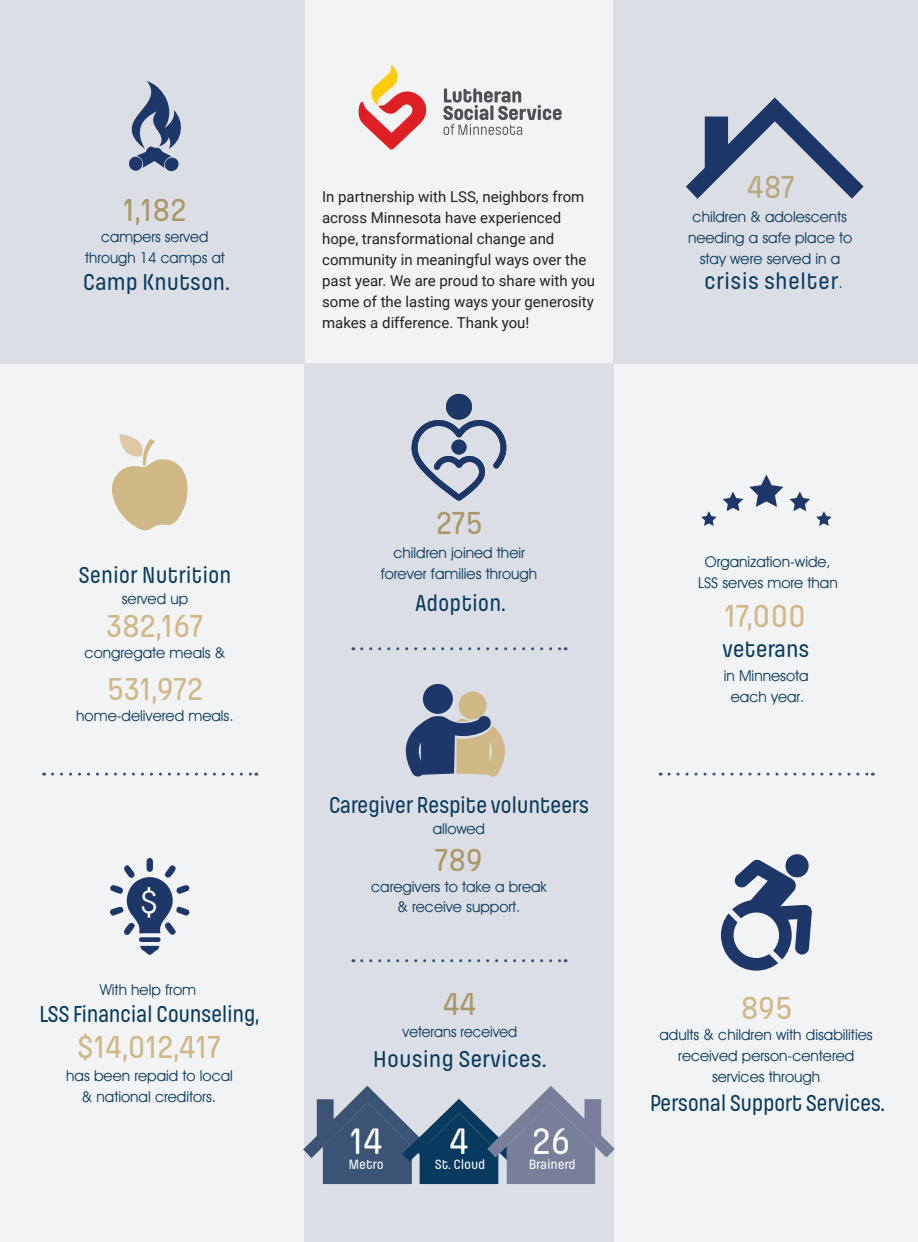
<style>
.page{position:relative;width:918px;height:1242px;background:#f2f3f4}
.page>*{position:absolute;margin:0;border:0;box-sizing:border-box;transform-origin:0 0}
.t1{font:500 38.25px "Pilcrow Soft";color:#fff}
.t2{font:33.75px "Avant Garde IT Cby BT";color:#fff}
.t3{font:500 33px "Pilcrow Soft";color:#d0b786}
.t4{font:500 33px "Pilcrow Soft";color:#aa9766}
.t5{font:500 33px "Pilcrow Soft";color:#b8a87e}
.t6{font:500 24px "Pilcrow Soft";letter-spacing:-.02em;color:#083a5f;scale:.94 1}
.t7{font:500 24px "Pilcrow Soft";color:#083a5f}
.t8{font:500 24px "Pilcrow Soft";letter-spacing:-.02em;color:#083a5f;scale:.95 1}
.t9{font:500 24px "Pilcrow Soft";color:#083a5f;scale:.95 1}
.t10{font:500 24px "Pilcrow Soft";letter-spacing:.01em;color:#083a5f}
.t11{font:500 24px "Pilcrow Soft";letter-spacing:-.02em;color:#083a5f}
.t12{font:15px/21px "Avant Garde IT Cby BT";color:#083a5f;text-align:center}
.t13{font:15px/21px "Roboto";color:#231f20}
.t14{font:15px "Avant Garde IT Cby BT";color:#083a5f;scale:.95 1}
.t15{font:500 14.1px "Pilcrow Soft";letter-spacing:-.01em;color:#fff}
.s1{font-family:"Avant Garde IT Cby BT";font-weight:400;font-size:15px}
</style>
<div class="page">
<div style="left:0;top:0;width:304px;height:363px;background:#dcdee5"></div>
<div style="left:614px;top:0;width:304px;height:363px;background:#dcdee5"></div>
<div style="left:304px;top:363px;width:310px;height:879px;background:#dcdee5"></div>
<svg style="left:110px;top:858px;width:80px;height:97px"></svg>
<div style="left:423px;top:684px;width:30px;height:30px;background:#1d3769;border-radius:50%"></div>
<svg style="left:405px;top:692px;width:100px;height:85px"></svg>
<svg style="left:303px;top:1086px;width:312px;height:98px"></svg>
<svg style="left:443px;top:88px;width:119px;height:47px"></svg>
<svg style="left:358px;top:65px;width:69px;height:85px"></svg>
<svg style="left:112px;top:434px;width:76px;height:97px"></svg>
<svg style="left:669px;top:773px;width:204px;height:3px"></svg>
<svg style="left:52px;top:773px;width:205px;height:3px"></svg>
<svg style="left:412px;top:394px;width:95px;height:107px"></svg>
<svg style="left:686px;top:97px;width:178px;height:102px"></svg>
<svg style="left:362px;top:647px;width:204px;height:3px"></svg>
<svg style="left:362px;top:959px;width:204px;height:3px"></svg>
<svg style="left:749px;top:474px;width:35px;height:33px"></svg>
<svg style="left:723px;top:491px;width:20px;height:20px"></svg>
<svg style="left:790px;top:491px;width:20px;height:20px"></svg>
<svg style="left:701px;top:511px;width:16px;height:15px"></svg>
<svg style="left:816px;top:511px;width:16px;height:15px"></svg>
<svg style="left:786px;top:854px;width:23px;height:23px"></svg>
<svg style="left:721px;top:859px;width:91px;height:112px"></svg>
<svg style="left:129px;top:81px;width:52px;height:91px"></svg>
<h3 class="t4" style="left:123px;top:194px;width:65px">1,182</h3>
<p class="t12" style="left:85px;top:226px;width:141px">campers served through 14 camps at</p>
<h3 class="t7" style="left:83px;top:270px;width:149px">Camp Knutson.</h3>
<p class="t13" style="left:322px;top:186px;width:275px">In partnership with LSS, neighbors from across Minnesota have experienced hope, transformational change and community in meaningful ways over the past year. We are proud to share with you some of the lasting ways your generosity makes a difference. Thank you!</p>
<h3 class="t5" style="left:747px;top:170px;width:49px">487</h3>
<p class="t12" style="left:688px;top:206px;width:166px">children &amp; adolescents needing a safe place to stay were served in a</p>
<h3 class="t10" style="left:704px;top:269px;width:140px">crisis shelter<span class="s1">.</span></h3>
<h3 class="t9" style="left:78px;top:563px;width:163px">Senior Nutrition</h3>
<p class="t12" style="left:122px;top:588px;width:68px">served up</p>
<h3 class="t3" style="left:107px;top:609px;width:98px">382,167</h3>
<p class="t12" style="left:85px;top:642px;width:142px">congregate meals &amp;</p>
<h3 class="t3" style="left:107px;top:672px;width:98px">531,972</h3>
<p class="t12" style="left:76px;top:705px;width:159px">home-delivered meals.</p>
<h2 class="t2" style="left:140px;top:881px;width:21px">$</h2>
<p class="t12" style="left:100px;top:979px;width:98px">With help from</p>
<h3 class="t6" style="left:39px;top:1002px;width:236px">LSS Financial Counseling,</h3>
<h3 class="t3" style="left:77px;top:1031px;width:145px">$14,012,417</h3>
<p class="t12" style="left:66px;top:1065px;width:168px">has been repaid to local &amp; national creditors.</p>
<h3 class="t4" style="left:436px;top:507px;width:48px">275</h3>
<p class="t12" style="left:381px;top:542px;width:158px">children joined their forever families through</p>
<h3 class="t9" style="left:415px;top:591px;width:97px">Adoption.</h3>
<h3 class="t8" style="left:329px;top:794px;width:276px">Caregiver Respite volunteers</h3>
<p class="t12" style="left:433px;top:818px;width:54px">allowed</p>
<h3 class="t4" style="left:435px;top:844px;width:49px">789</h3>
<p class="t12" style="left:371px;top:877px;width:177px;line-height:19.5px">caregivers to take a break &amp; receive support.</p>
<h3 class="t4" style="left:443px;top:987px;width:35px">44</h3>
<p class="t14" style="left:403px;top:1023px;width:122px">veterans received</p>
<h3 class="t7" style="left:373px;top:1047px;width:175px">Housing Services.</h3>
<h1 class="t1" style="left:350px;top:1122px;width:34px">14</h1>
<p class="t15" style="left:349px;top:1158px;width:37px">Metro</p>
<h1 class="t1" style="left:449px;top:1122px;width:21px">4</h1>
<p class="t15" style="left:435px;top:1158px;width:52px">St. Cloud</p>
<h1 class="t1" style="left:532px;top:1122px;width:39px">26</h1>
<p class="t15" style="left:529px;top:1158px;width:49px">Brainerd</p>
<p class="t12" style="left:698px;top:551px;width:141px">Organization-wide,<br>LSS serves more than</p>
<h3 class="t3" style="left:724px;top:600px;width:83px">17,000</h3>
<h3 class="t11" style="left:722px;top:637px;width:89px">veterans</h3>
<p class="t12" style="left:724px;top:665px;width:86px">in Minnesota each year.</p>
<h3 class="t3" style="left:741px;top:992px;width:53px">895</h3>
<p class="t12" style="left:660px;top:1024px;width:215px">adults &amp; children with disabilities received person-centered services through</p>
<h3 class="t6" style="left:650px;top:1091px;width:252px">Personal Support Services.</h3>
</div>
